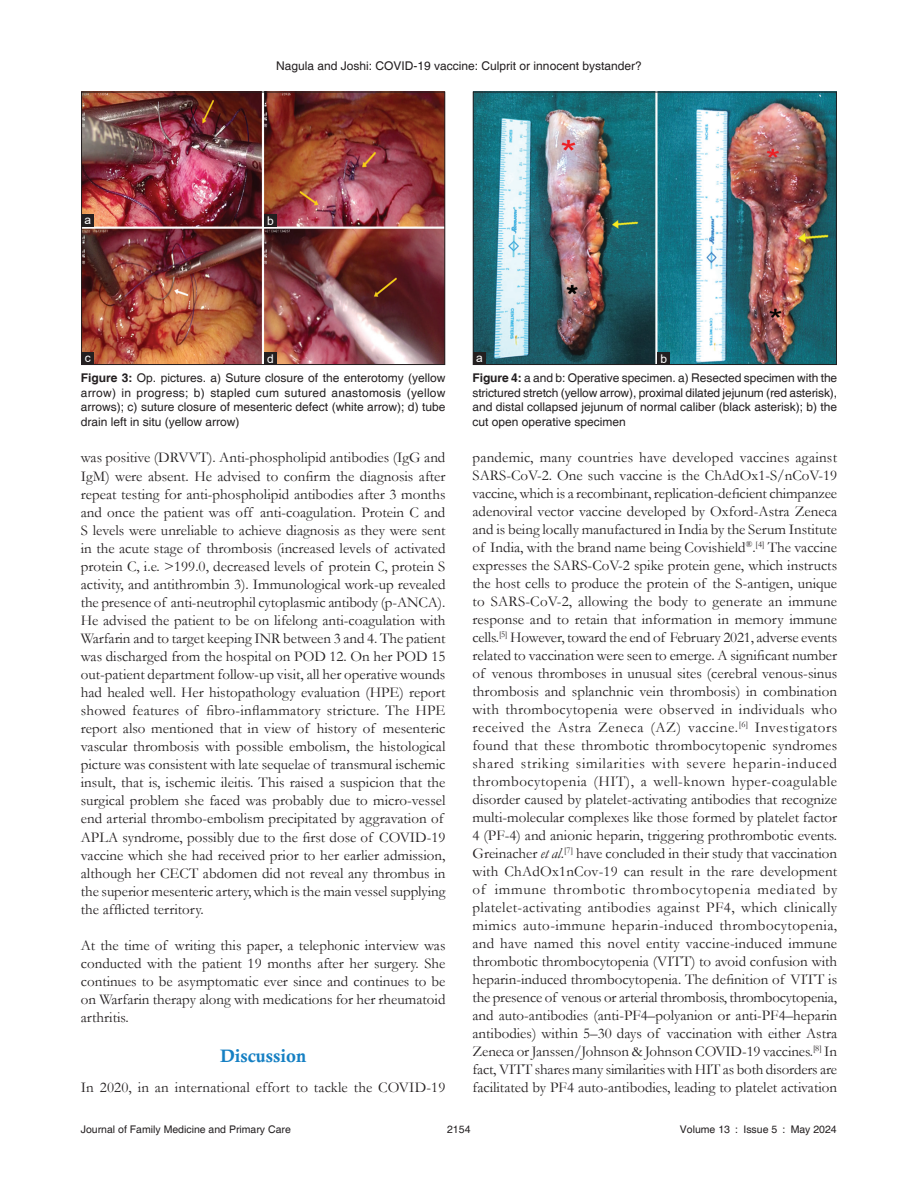
<style>
.page{position:relative;width:918px;height:1188px;background:#fff}
.page>*{position:absolute;margin:0;border:0;box-sizing:border-box;transform-origin:0 0}
.t1{font:18px "Calis MT Bol";color:#1680c3}
.TX{font:15px/18px "Garamond";color:#231f20;text-align:justify}
.FGC{font:12px/14.4px "Helvetica";color:#231f20;text-align:justify}
.LABEL{font:12px "Arial";color:#fff}
.RF{font:10.5px "Helvetica";color:#231f20}
.s1{font-weight:700}
.s2{font-style:italic}
</style>
<div class="page">
<img style="left:83px;top:94px;width:360px;height:269px">
<div style="left:81px;top:92px;width:364px;height:273px;border:1px solid #231f20"></div>
<div style="left:264px;top:352px;width:13px;height:13px;background:#231f20"></div>
<div style="left:81px;top:352px;width:13px;height:13px;background:#231f20"></div>
<div style="left:264px;top:214px;width:13px;height:13px;background:#231f20"></div>
<div style="left:81px;top:214px;width:13px;height:13px;background:#231f20"></div>
<img style="left:475px;top:94px;width:360px;height:269px">
<div style="left:473px;top:92px;width:364px;height:273px;border:1px solid #231f20"></div>
<div style="left:657px;top:352px;width:13px;height:13px;background:#231f20"></div>
<div style="left:473px;top:352px;width:13px;height:13px;background:#231f20"></div>
<p class="FGC" style="left:276px;top:59px;width:367px">Nagula and Joshi: COVID‑19 vaccine: Culprit or innocent bystander?</p>
<p class="LABEL" style="left:84px;top:211px;width:8px">a</p>
<p class="LABEL" style="left:267px;top:212px;width:8px">b</p>
<p class="LABEL" style="left:85px;top:349px;width:7px">c</p>
<p class="LABEL" style="left:267px;top:350px;width:8px">d</p>
<p class="FGC" style="left:81px;top:371px;width:366px"><span class="s1">Figure 3:</span> Op. pictures. a) Suture closure of the enterotomy (yellow arrow) in progress; b) stapled cum sutured anastomosis (yellow arrows); c) suture closure of mesenteric defect (white arrow); d) tube drain left in situ (yellow arrow)</p>
<p class="TX" style="left:81px;top:448px;width:366px;text-align:left">was positive (DRVVT). Anti‑phospholipid antibodies (IgG and IgM) were absent. He advised to confirm the diagnosis after repeat testing for anti‑phospholipid antibodies after 3 months and once the patient was off anti‑coagulation. Protein C and S levels were unreliable to achieve diagnosis as they were sent in the acute stage of thrombosis (increased levels of activated protein C, i.e. &gt;199.0, decreased levels of protein C, protein S activity, and antithrombin 3). Immunological work‑up revealed the presence of anti‑neutrophil cytoplasmic antibody (p‑ANCA).<br>He advised the patient to be on lifelong anti‑coagulation with Warfarin and to target keeping INR between 3 and 4. The patient was discharged from the hospital on POD 12. On her POD 15 out‑patient department follow‑up visit, all her operative wounds had healed well. Her histopathology evaluation (HPE) report showed features of fibro‑inflammatory stricture. The HPE report also mentioned that in view of history of mesenteric vascular thrombosis with possible embolism, the histological picture was consistent with late sequelae of transmural ischemic insult, that is, ischemic ileitis. This raised a suspicion that the surgical problem she faced was probably due to micro‑vessel end arterial thrombo‑embolism precipitated by aggravation of APLA syndrome, possibly due to the first dose of COVID‑19 vaccine which she had received prior to her earlier admission, although her CECT abdomen did not reveal any thrombus in the superior mesenteric artery, which is the main vessel supplying the afflicted territory.</p>
<p class="TX" style="left:81px;top:936px;width:366px">At the time of writing this paper, a telephonic interview was conducted with the patient 19 months after her surgery. She continues to be asymptomatic ever since and continues to be on Warfarin therapy along with medications for her rheumatoid arthritis.</p>
<h1 class="t1" style="left:220px;top:1045px;width:88px">Discussion</h1>
<p class="TX" style="left:81px;top:1078px;width:366px">In 2020, in an international effort to tackle the COVID‑19</p>
<p class="LABEL" style="left:476px;top:349px;width:8px">a</p>
<p class="LABEL" style="left:660px;top:350px;width:8px">b</p>
<p class="FGC" style="left:472px;top:371px;width:366px"><span class="s1">Figure 4:</span> a and b: Operative specimen. a) Resected specimen with the strictured stretch (yellow arrow), proximal dilated jejunum (red asterisk), and distal collapsed jejunum of normal caliber (black asterisk); b) the cut open operative specimen</p>
<p class="TX" style="left:472px;top:448px;width:366px">pandemic, many countries have developed vaccines against SARS‑CoV‑2. One such vaccine is the ChAdOx1‑S/nCoV‑19 vaccine, which is a recombinant, replication‑deficient chimpanzee adenoviral vector vaccine developed by Oxford‑Astra Zeneca and is being locally manufactured in India by the Serum Institute of India, with the brand name being Covishield<sup>®</sup>.<sup>[4]</sup> The vaccine expresses the SARS‑CoV‑2 spike protein gene, which instructs the host cells to produce the protein of the S‑antigen, unique to SARS‑CoV‑2, allowing the body to generate an immune response and to retain that information in memory immune cells.<sup>[5]</sup> However, toward the end of February 2021, adverse events related to vaccination were seen to emerge. A significant number of venous thromboses in unusual sites (cerebral venous‑sinus thrombosis and splanchnic vein thrombosis) in combination with thrombocytopenia were observed in individuals who received the Astra Zeneca (AZ) vaccine.<sup>[6]</sup> Investigators found that these thrombotic thrombocytopenic syndromes shared striking similarities with severe heparin‑induced thrombocytopenia (HIT), a well‑known hyper‑coagulable disorder caused by platelet‑activating antibodies that recognize multi‑molecular complexes like those formed by platelet factor 4 (PF‑4) and anionic heparin, triggering prothrombotic events.<br>Greinacher <span class="s2">et al</span>.<sup>[7]</sup> have concluded in their study that vaccination with ChAdOx1nCov‑19 can result in the rare development of immune thrombotic thrombocytopenia mediated by platelet‑activating antibodies against PF4, which clinically mimics auto‑immune heparin‑induced thrombocytopenia, and have named this novel entity vaccine‑induced immune thrombotic thrombocytopenia (VITT) to avoid confusion with heparin‑induced thrombocytopenia. The definition of VITT is the presence of venous or arterial thrombosis, thrombocytopenia, and auto‑antibodies (anti‑PF4–polyanion or anti‑PF4–heparin antibodies) within 5–30 days of vaccination with either Astra Zeneca or Janssen/Johnson &amp; Johnson COVID‑19 vaccines.<sup>[8]</sup> In fact, VITT shares many similarities with HIT as both disorders are facilitated by PF4 auto‑antibodies, leading to platelet activation</p>
<p class="RF" style="left:81px;top:1124px;width:212px">Journal of Family Medicine and Primary Care</p>
<p class="RF" style="left:447px;top:1124px;width:25px">2154</p>
<p class="RF" style="left:680px;top:1124px;width:158px">Volume 13 : Issue 5 : May 2024</p>
</div>
